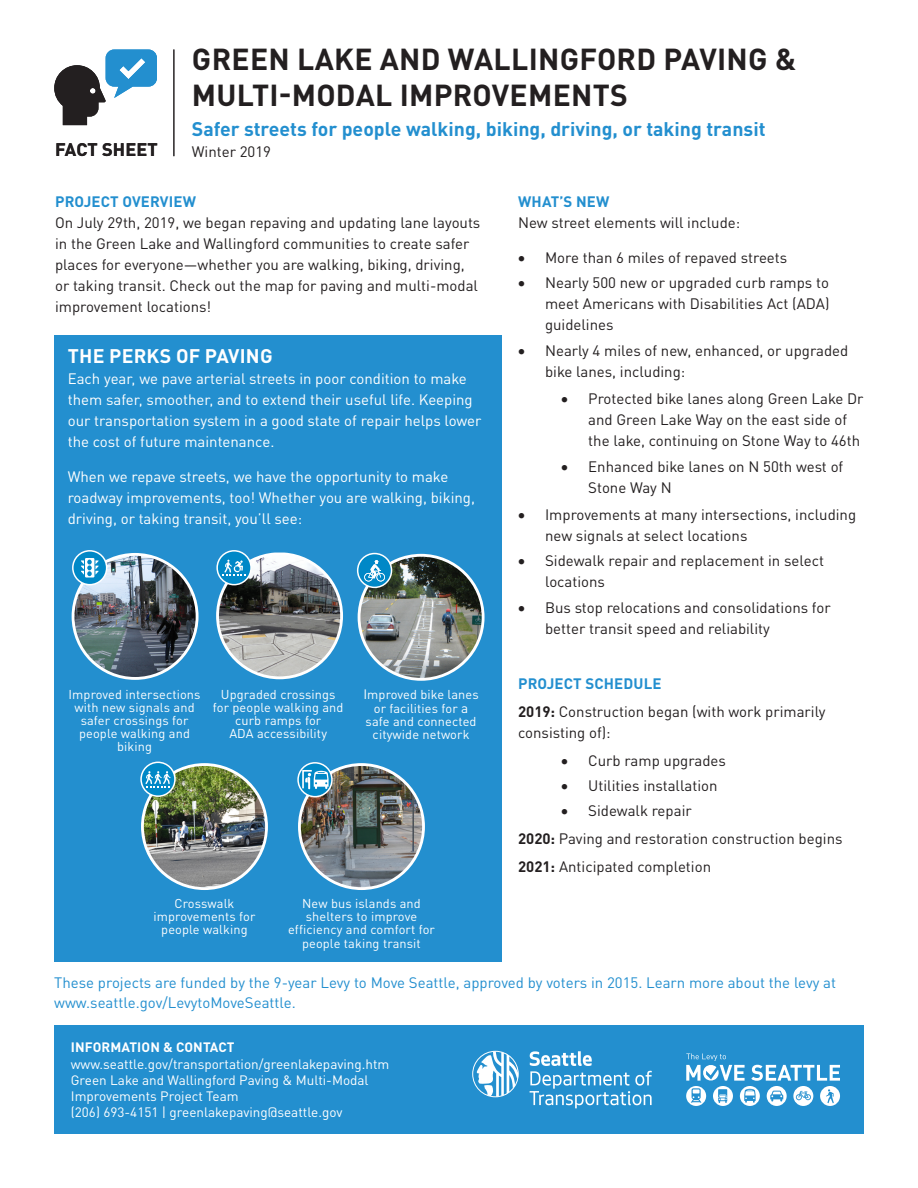
<style>
.page{position:relative;width:918px;height:1188px;background:#fff}
.page>*{position:absolute;margin:0;border:0;box-sizing:border-box;transform-origin:0 0}
.t1{font:700 30px/36px "DINOT";letter-spacing:.01em;color:#231f20}
.t2{font:700 19.5px "DINOT";color:#238fcf}
.List_Paragraph{font:700 19.5px "DINOT";letter-spacing:.01em;color:#fff}
.t3{font:700 18px "DINOT";letter-spacing:.01em;color:#231f20}
.List_Paragraph-2{font:15px/21px "DINOT";color:#231f20}
.List_Paragraph-3{font:15px/21px "DINOT";color:#fff}
.t4{font:15px/19.5px "DINOT";color:#238fcf}
.List_Paragraph-4{font:700 15px "DINOT";letter-spacing:.01em;color:#238fcf}
.t5{font:13.5px/16.2px "DINOT";color:#fff}
.t6{font:12.75px/13.2px "DINOT";letter-spacing:.01em;color:#fff;text-align:center}
.s1{font-weight:700;color:#238fcf}
.s2{font-size:13.5px}
.s3{font-weight:700}
</style>
<div class="page">
<div style="left:54px;top:335px;width:448px;height:626px;background:#238fcf"></div>
<div style="left:54px;top:1025px;width:810px;height:109px;background:#238fcf"></div>
<svg style="left:751px;top:1065px;width:89px;height:16px"></svg>
<div style="left:686px;top:1086px;width:20px;height:20px;background:#fff;border-radius:50%"></div>
<svg style="left:713px;top:1086px;width:20px;height:20px"></svg>
<svg style="left:740px;top:1086px;width:20px;height:20px"></svg>
<svg style="left:767px;top:1086px;width:20px;height:20px"></svg>
<svg style="left:793px;top:1086px;width:20px;height:20px"></svg>
<div style="left:820px;top:1086px;width:20px;height:20px;background:#fff;border-radius:50%"></div>
<svg style="left:691px;top:1088px;width:10px;height:15px"></svg>
<svg style="left:744px;top:1089px;width:12px;height:14px"></svg>
<svg style="left:770px;top:1091px;width:13px;height:11px"></svg>
<svg style="left:796px;top:1091px;width:15px;height:9px"></svg>
<svg style="left:826px;top:1089px;width:8px;height:14px"></svg>
<svg style="left:718px;top:1089px;width:9px;height:14px"></svg>
<svg style="left:686px;top:1053px;width:59px;height:28px"></svg>
<svg style="left:530px;top:1051px;width:122px;height:57px"></svg>
<svg style="left:477px;top:1051px;width:41px;height:46px"></svg>
<svg style="left:54px;top:50px;width:103px;height:75px"></svg>
<hr style="left:174px;top:50px;width:1px;height:106px;background:#231f20">
<img style="left:218px;top:554px;width:121px;height:123px">
<div style="left:216px;top:553px;width:127px;height:126px;border:3px solid #fff;border-radius:61px"></div>
<svg style="left:217px;top:551px;width:34px;height:34px"></svg>
<div style="left:216px;top:550px;width:36px;height:35px;border:2px solid #fff;border-radius:50%"></div>
<svg style="left:222px;top:560px;width:24px;height:16px"></svg>
<img style="left:359px;top:555px;width:124px;height:124px;border-radius:62px">
<div style="left:358px;top:554px;width:127px;height:127px;border:3px solid #fff;border-radius:50%"></div>
<svg style="left:358px;top:554px;width:34px;height:33px"></svg>
<div style="left:357px;top:553px;width:35px;height:35px;border:2px solid #fff;border-radius:50%"></div>
<svg style="left:364px;top:560px;width:21px;height:21px"></svg>
<img style="left:142px;top:765px;width:125px;height:123px">
<div style="left:141px;top:763px;width:127px;height:127px;border:3px solid #fff;border-radius:50%"></div>
<svg style="left:141px;top:762px;width:34px;height:34px"></svg>
<div style="left:140px;top:762px;width:36px;height:35px;border:2px solid #fff;border-radius:50%"></div>
<svg style="left:145px;top:771px;width:26px;height:16px"></svg>
<img style="left:299px;top:765px;width:125px;height:124px;border-radius:62px">
<div style="left:298px;top:763px;width:127px;height:127px;border:3px solid #fff;border-radius:50%"></div>
<svg style="left:298px;top:763px;width:34px;height:34px"></svg>
<div style="left:297px;top:762px;width:36px;height:35px;border:2px solid #fff;border-radius:50%"></div>
<svg style="left:301px;top:769px;width:28px;height:21px"></svg>
<img style="left:73px;top:554px;width:124px;height:124px;border-radius:62px">
<div style="left:72px;top:553px;width:127px;height:127px;border:3px solid #fff;border-radius:50%"></div>
<div style="left:73px;top:551px;width:34px;height:34px;background:#0088c7;border-radius:50%"></div>
<div style="left:72px;top:550px;width:35px;height:35px;border:2px solid #fff;border-radius:50%"></div>
<svg style="left:85px;top:558px;width:9px;height:20px"></svg>
<svg style="left:81px;top:560px;width:17px;height:16px"></svg>
<p class="t1" style="left:192px;top:41px;width:606px">GREEN LAKE AND WALLINGFORD PAVING &amp;<br>MULTI-MODAL IMPROVEMENTS</p>
<p class="t2" style="left:192px;top:117px;width:575px">Safer streets for people walking, biking, driving, or taking transit</p>
<p class="List_Paragraph-2" style="left:192px;top:141px;width:81px">Winter 2019</p>
<p class="List_Paragraph-4" style="left:55px;top:192px;width:142px">PROJECT OVERVIEW</p>
<p class="List_Paragraph-2" style="left:55px;top:212px;width:427px">On July 29th, 2019, we began repaving and updating lane layouts in the Green Lake and Wallingford communities to create safer places for everyone—whether you are walking, biking, driving, or taking transit. Check out the map for paving and multi-modal improvement locations!</p>
<p class="t3" style="left:55px;top:138px;width:104px">FACT SHEET</p>
<p class="List_Paragraph-2" style="left:518px;top:191px;width:224px"><span class="s1">WHAT’S NEW<br></span>New street elements will include:</p>
<p class="List_Paragraph-2" style="left:518px;top:247px;width:271px">• More than 6 miles of repaved streets</p>
<p class="List_Paragraph-2" style="left:545px;top:272px;width:286px;text-align:justify;text-indent:-27px">• Nearly 500 new or upgraded curb ramps to meet Americans with Disabilities Act (ADA) guidelines</p>
<p class="List_Paragraph-2" style="left:545px;top:339px;width:305px;text-indent:-27px">• Nearly 4 miles of new, enhanced, or upgraded bike lanes, including:</p>
<p class="List_Paragraph-2" style="left:588px;top:388px;width:277px;text-indent:-27px">• Protected bike lanes along Green Lake Dr and Green Lake Way on the east side of the lake, continuing on Stone Way to 46th</p>
<p class="List_Paragraph-2" style="left:588px;top:455px;width:257px;text-indent:-27px">• Enhanced bike lanes on N 50th west of<br>Stone Way N</p>
<p class="List_Paragraph-2" style="left:545px;top:504px;width:313px;text-indent:-27px">• Improvements at many intersections, including new signals at select locations</p>
<p class="List_Paragraph-2" style="left:545px;top:550px;width:280px;text-indent:-27px">• Sidewalk repair and replacement in select locations</p>
<p class="List_Paragraph-2" style="left:545px;top:597px;width:287px;text-indent:-27px">• Bus stop relocations and consolidations for better transit speed and reliability</p>
<p class="List_Paragraph" style="left:68px;top:344px;width:206px">THE PERKS OF PAVING</p>
<p class="List_Paragraph-3" style="left:68px;top:368px;width:415px">Each year, we pave arterial streets in poor condition to make them safer, smoother, and to extend their useful life. Keeping our transportation system in a good state of repair helps lower the cost of future maintenance.</p>
<p class="List_Paragraph-3" style="left:68px;top:466px;width:409px">When we repave streets, we have the opportunity to make roadway improvements, too! Whether you are walking, biking, driving, or taking transit, you’ll see:</p>
<h1 class="t6" style="left:69px;top:687px;width:134px">Improved intersections with new signals and safer crossings for people walking and biking</h1>
<h1 class="t6" style="left:213px;top:687px;width:132px">Upgraded crossings for people walking and curb ramps for<br>ADA accessibility</h1>
<h1 class="t6" style="left:363px;top:688px;width:117px"><span class="s2">I</span>mproved bike lanes or facilities for <span class="s2">a </span>safe and connected citywide network</h1>
<h1 class="t6" style="left:154px;top:897px;width:103px">Crosswalk improvements for people walking</h1>
<h1 class="t6" style="left:288px;top:897px;width:148px">New bus islands and shelters to improve efficiency and comfort for people taking transit</h1>
<p class="List_Paragraph-4" style="left:518px;top:674px;width:145px">PROJECT SCHEDULE</p>
<p class="List_Paragraph-2" style="left:518px;top:701px;width:309px"><span class="s3">2019:</span> Construction began (with work primarily consisting of):</p>
<p class="List_Paragraph-2" style="left:561px;top:750px;width:166px">• Curb ramp upgrades</p>
<p class="List_Paragraph-2" style="left:561px;top:775px;width:158px">• Utilities installation</p>
<p class="List_Paragraph-2" style="left:561px;top:800px;width:132px">• Sidewalk repair</p>
<p class="List_Paragraph-2" style="left:518px;top:828px;width:326px"><span class="s3">2020:</span> Paving and restoration construction begins</p>
<p class="List_Paragraph-2" style="left:518px;top:855px;width:195px"><span class="s3">2021:</span> Anticipated completion</p>
<p class="t4" style="left:54px;top:973px;width:783px">These projects are funded by the 9-year Levy to Move Seattle, approved by voters in 2015. Learn more about the levy at www.seattle.gov/LevytoMoveSeattle.</p>
<p class="t5" style="left:71px;top:1039px;width:320px"><span class="s3">INFORMATION &amp; CONTACT </span>www.seattle.gov/transportation/greenlakepaving.htm Green Lake and Wallingford Paving &amp; Multi-Modal Improvements Project Team<br>(206) 693-4151 | greenlakepaving@seattle.gov</p>
</div>
